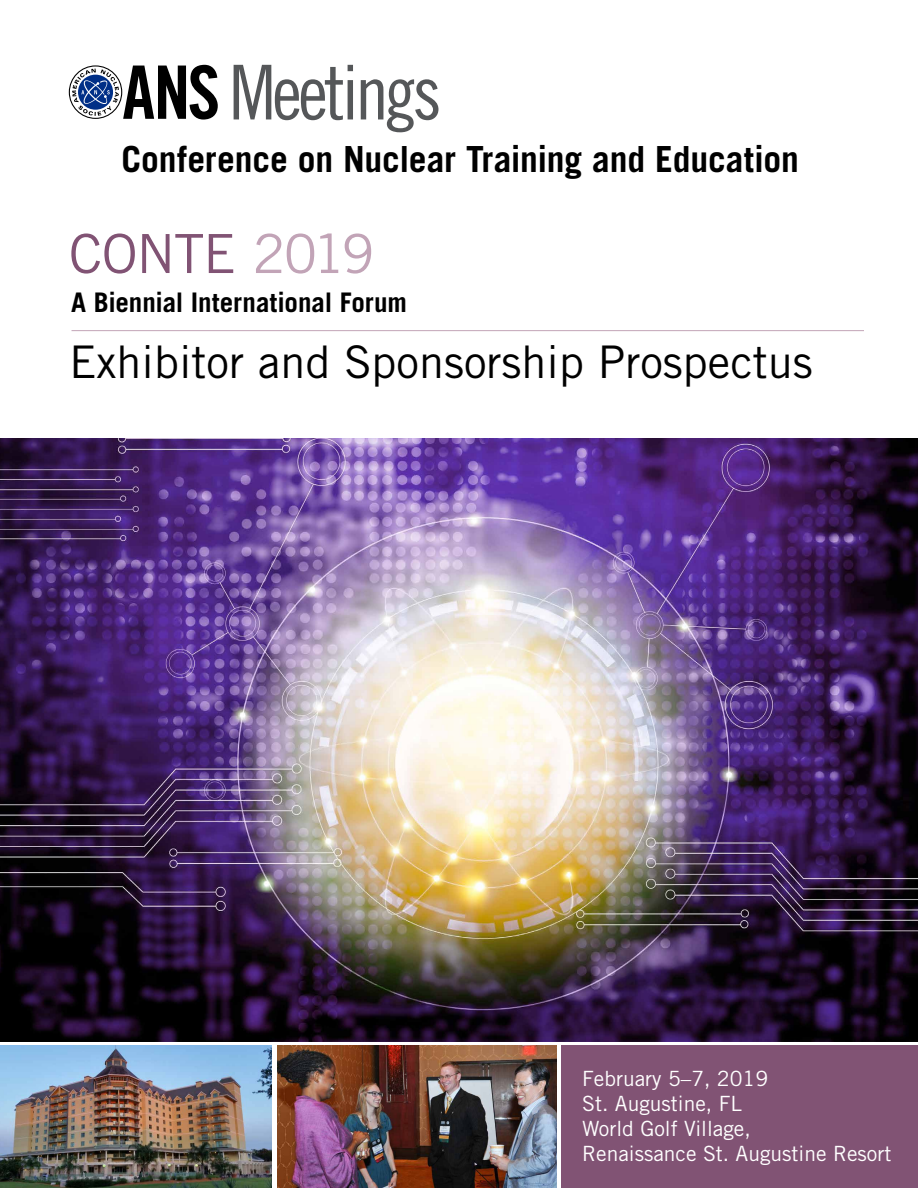
<style>
.page{position:relative;width:918px;height:1188px;background:#fff}
.page>*{position:absolute;margin:0;border:0;box-sizing:border-box;transform-origin:0 0}
.t1{font:54px "Trade Gothic";letter-spacing:-.025em;color:#815374}
.t2{font:45px "Trade Gothic";color:#000}
.t3{font:700 36px "Trade Gothic";letter-spacing:-.005em;color:#000}
.t4{font:700 27px "Trade Gothic";letter-spacing:-.005em;color:#000}
.t5{font:21px/25.2px "Trade Gothic";color:#fff}
.s1{color:#c2a4b7}
</style>
<div class="page">
<img style="left:0;top:438px;width:918px;height:603px">
<svg style="left:69px;top:65px;width:149px;height:55px"></svg>
<svg style="left:234px;top:65px;width:119px;height:55px"></svg>
<svg style="left:361px;top:79px;width:77px;height:53px"></svg>
<hr style="left:72px;top:330px;width:792px;height:1px;background:#c2a4b7">
<div style="left:562px;top:1045px;width:356px;height:143px;background:#815374"></div>
<img style="left:277px;top:1045px;width:280px;height:143px">
<img style="left:0;top:1045px;width:272px;height:143px">
<h3 class="t3" style="left:122px;top:137px;width:679px">Conference on Nuclear Training and Education</h3>
<h1 class="t1" style="left:69px;top:221px;width:307px">CONTE <span class="s1">2019</span></h1>
<p class="t4" style="left:71px;top:286px;width:337px">A Biennial International Forum</p>
<h2 class="t2" style="left:69px;top:335px;width:745px">Exhibitor and Sponsorship Prospectus</h2>
<p class="t5" style="left:582px;top:1065px;width:311px">February 5–7, 2019<br>St. Augustine, FL<br>World Golf Village,<br>Renaissance St. Augustine Resort</p>
</div>
